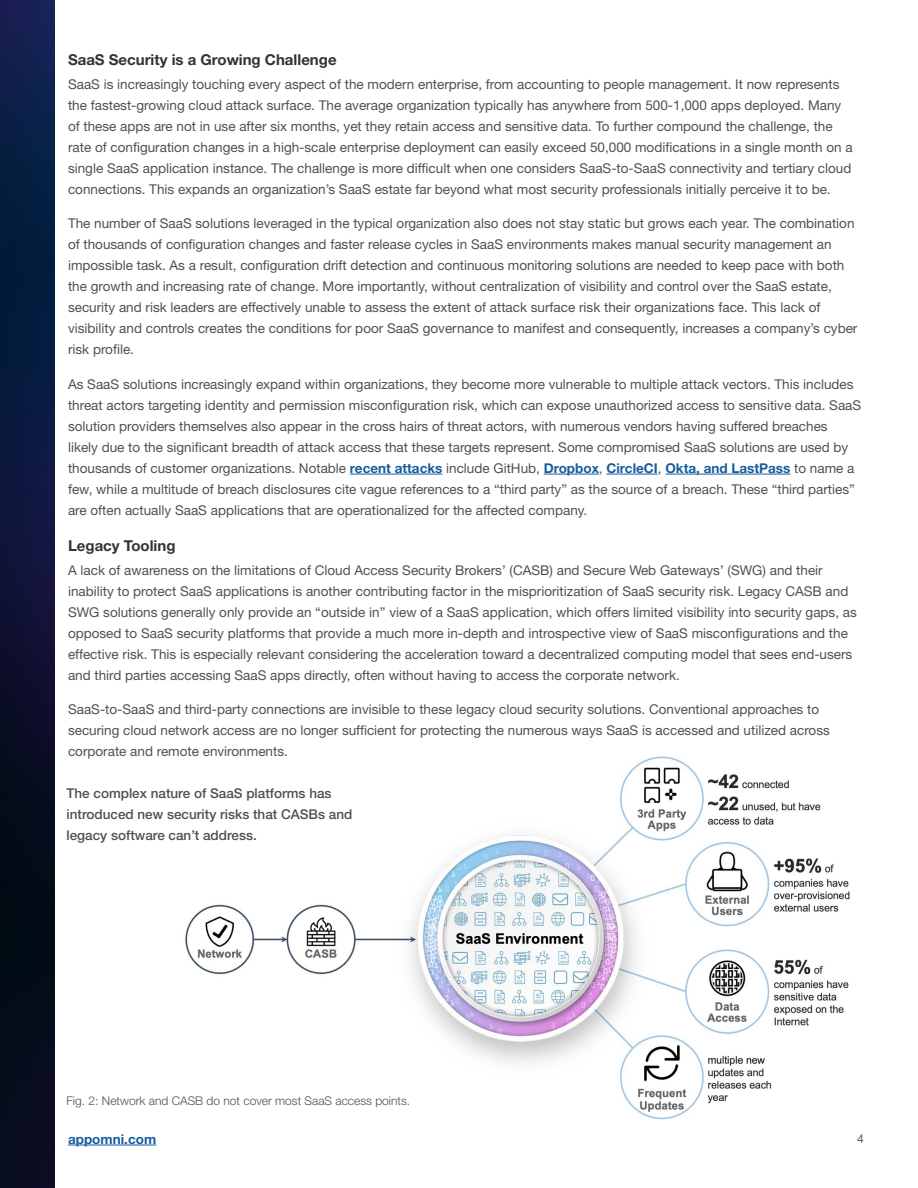
<style>
.page{position:relative;width:918px;height:1188px;background:#fff}
.page>*{position:absolute;margin:0;border:0;box-sizing:border-box;transform-origin:0 0}
.t1{font:700 15px "Helvetica Neue LT Std";color:#323338}
.Paragraph_Style_1{font:13.5px/21px "Helvetica Neue LT Std";color:#4f5057}
.Paragraph_Style_1-2{font:500 13.5px/21px "Helvetica Neue LT Std";color:#4f5057}
.t2{font:700 13.5px "Helvetica Neue LT Std";color:#175d9e}
.Source{font:300 12px "Helvetica Neue LT Std";color:#4f5057}
.t3{font:12px "Helvetica Neue LT Std";color:#4f5057}
.s1{font-weight:700;color:#175d9e}
</style>
<div class="page">
<img style="left:0;top:0;width:54px;height:1188px">
<hr style="left:68px;top:1145px;width:88px;height:1px;background:#175d9e">
<img style="left:185px;top:756px;width:665px;height:364px">
<hr style="left:350px;top:474px;width:92px;height:1px;background:#175d9e">
<hr style="left:544px;top:474px;width:55px;height:1px;background:#175d9e">
<hr style="left:606px;top:474px;width:52px;height:1px;background:#175d9e">
<hr style="left:665px;top:474px;width:125px;height:1px;background:#175d9e">
<h3 class="t1" style="left:68px;top:50px;width:270px">SaaS Security is a Growing Challenge</h3>
<p class="Paragraph_Style_1" style="left:68px;top:73px;width:786px">SaaS is increasingly touching every aspect of the modern enterprise, from accounting to people management. It now represents the fastest-growing cloud attack surface. The average organization typically has anywhere from 500-1,000 apps deployed. Many of these apps are not in use after six months, yet they retain access and sensitive data. To further compound the challenge, the rate of configuration changes in a high-scale enterprise deployment can easily exceed 50,000 modifications in a single month on a single SaaS application instance. The challenge is more difficult when one considers SaaS-to-SaaS connectivity and tertiary cloud connections. This expands an organization’s SaaS estate far beyond what most security professionals initially perceive it to be.</p>
<p class="Paragraph_Style_1" style="left:68px;top:213px;width:791px">The number of SaaS solutions leveraged in the typical organization also does not stay static but grows each year. The combination of thousands of configuration changes and faster release cycles in SaaS environments makes manual security management an impossible task. As a result, configuration drift detection and continuous monitoring solutions are needed to keep pace with both the growth and increasing rate of change. More importantly, without centralization of visibility and control over the SaaS estate, security and risk leaders are effectively unable to assess the extent of attack surface risk their organizations face. This lack of visibility and controls creates the conditions for poor SaaS governance to manifest and consequently, increases a company’s cyber risk profile.</p>
<p class="Paragraph_Style_1" style="left:68px;top:373px;width:795px">As SaaS solutions increasingly expand within organizations, they become more vulnerable to multiple attack vectors. This includes threat actors targeting identity and permission misconfiguration risk, which can expose unauthorized access to sensitive data. SaaS solution providers themselves also appear in the cross hairs of threat actors, with numerous vendors having suffered breaches<br>likely due to the significant breadth of attack access that these targets represent. Some compromised SaaS solutions are used by thousands of customer organizations. Notable <span class="s1">recent attacks</span> include GitHub, <span class="s1">Dropbox</span>, <span class="s1">CircleCI</span>, <span class="s1">Okta, and LastPass</span> to name a few, while a multitude of breach disclosures cite vague references to a “third party” as the source of a breach. These “third parties” are often actually SaaS applications that are operationalized for the affected company.</p>
<h3 class="t1" style="left:68px;top:536px;width:109px">Legacy Tooling</h3>
<p class="Paragraph_Style_1" style="left:68px;top:559px;width:790px">A lack of awareness on the limitations of Cloud Access Security Brokers’ (CASB) and Secure Web Gateways’ (SWG) and their inability to protect SaaS applications is another contributing factor in the misprioritization of SaaS security risk. Legacy CASB and SWG solutions generally only provide an “outside in” view of a SaaS application, which offers limited visibility into security gaps, as opposed to SaaS security platforms that provide a much more in-depth and introspective view of SaaS misconfigurations and the effective risk. This is especially relevant considering the acceleration toward a decentralized computing model that sees end-users and third parties accessing SaaS apps directly, often without having to access the corporate network.</p>
<p class="Paragraph_Style_1" style="left:68px;top:699px;width:763px">SaaS-to-SaaS and third-party connections are invisible to these legacy cloud security solutions. Conventional approaches to securing cloud network access are no longer sufficient for protecting the numerous ways SaaS is accessed and utilized across corporate and remote environments.</p>
<p class="Paragraph_Style_1-2" style="left:67px;top:782px;width:287px">The complex nature of SaaS platforms has introduced new security risks that CASBs and legacy software can’t address.</p>
<p class="Source" style="left:67px;top:1093px;width:345px">Fig. 2: Network and CASB do not cover most SaaS access points.</p>
<p class="t2" style="left:68px;top:1130px;width:90px">appomni.com</p>
<p class="t3" style="left:857px;top:1131px;width:8px">4</p>
</div>
